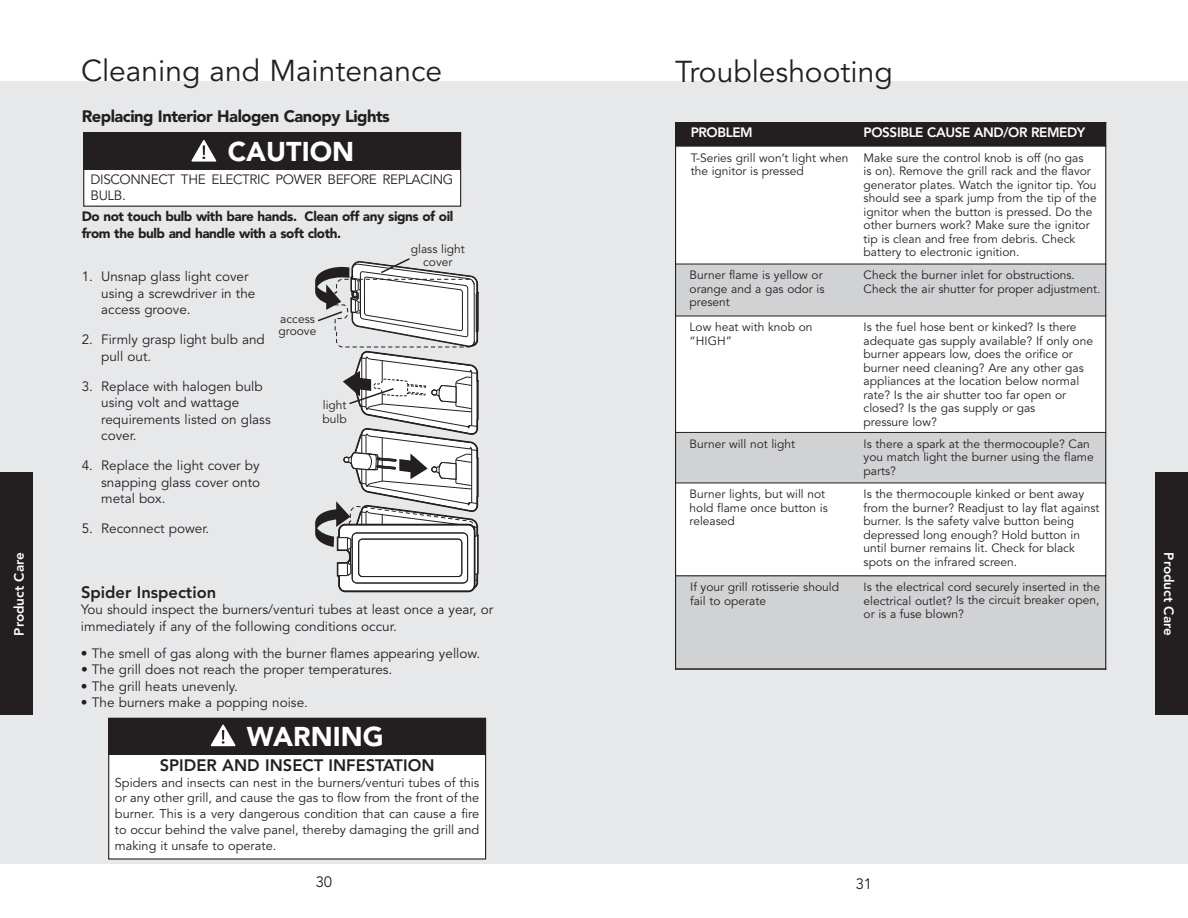
<style>
.page{position:relative;width:1188px;height:918px;background:#fff}
.page>*{position:absolute;margin:0;border:0;box-sizing:border-box;transform-origin:0 0}
.t1{font:30px "Avenir";color:#231f20}
.t2{font:900 27px "Avenir";color:#fff}
.t3{font:800 16.5px "Avenir";color:#231f20}
.t4{font:900 16.5px "Avenir";letter-spacing:-.03em;color:#231f20}
.t5{font:15px "Avenir";color:#231f20}
.t6{font:13.5px/16.5px "Avenir";color:#231f20}
.t7{font:900 13.5px/16.5px "Avenir";letter-spacing:-.03em;color:#231f20}
.t8{font:13.5px/16.5px "Avenir";letter-spacing:-.03em;color:#231f20}
.t9{font:800 13.5px "Avenir";letter-spacing:-.03em;color:#fff}
.t10{font:800 13.5px "Avenir";color:#fff}
.t11{font:12.75px/15.8px "Avenir";color:#231f20;text-align:justify}
.t12{font:12px/13.5px "Avenir";color:#231f20}
</style>
<div class="page">
<div style="left:594px;top:81px;width:594px;height:783px;background:#e7e8e9"></div>
<div style="left:1155px;top:472px;width:33px;height:244px;background:#231f20"></div>
<div style="left:0;top:81px;width:594px;height:783px;background:#e7e8e9"></div>
<div style="left:0;top:472px;width:33px;height:244px;background:#231f20"></div>
<div style="left:109px;top:718px;width:377px;height:141px;background:#fff"></div>
<div style="left:109px;top:718px;width:377px;height:36px;background:#231f20"></div>
<svg style="left:210px;top:724px;width:26px;height:22px"></svg>
<div style="left:108px;top:718px;width:378px;height:142px;border:1px solid #231f20"></div>
<div style="left:675px;top:122px;width:189px;height:24px;background:#231f20"></div>
<div style="left:864px;top:122px;width:242px;height:24px;background:#231f20"></div>
<div style="left:675px;top:146px;width:189px;height:118px;background:#fff"></div>
<div style="left:864px;top:146px;width:242px;height:118px;background:#fff"></div>
<div style="left:675px;top:264px;width:189px;height:52px;background:#d1d2d4"></div>
<div style="left:864px;top:264px;width:242px;height:52px;background:#d1d2d4"></div>
<div style="left:675px;top:316px;width:189px;height:116px;background:#fff"></div>
<div style="left:864px;top:316px;width:242px;height:116px;background:#fff"></div>
<div style="left:675px;top:432px;width:189px;height:51px;background:#d1d2d4"></div>
<div style="left:864px;top:432px;width:242px;height:51px;background:#d1d2d4"></div>
<div style="left:675px;top:483px;width:189px;height:93px;background:#fff"></div>
<div style="left:864px;top:483px;width:242px;height:93px;background:#fff"></div>
<div style="left:675px;top:576px;width:189px;height:94px;background:#d1d2d4"></div>
<div style="left:864px;top:576px;width:242px;height:94px;background:#d1d2d4"></div>
<hr style="left:675px;top:122px;width:1px;height:548px;background:#231f20">
<hr style="left:1105px;top:122px;width:1px;height:548px;background:#231f20">
<hr style="left:675px;top:146px;width:431px;height:1px;background:#231f20">
<hr style="left:675px;top:264px;width:431px;height:1px;background:#231f20">
<hr style="left:675px;top:316px;width:431px;height:1px;background:#231f20">
<hr style="left:675px;top:432px;width:431px;height:1px;background:#231f20">
<hr style="left:675px;top:483px;width:431px;height:1px;background:#231f20">
<hr style="left:675px;top:575px;width:431px;height:1px;background:#231f20">
<hr style="left:675px;top:668px;width:431px;height:2px;background:#231f20">
<div style="left:84px;top:133px;width:377px;height:73px;background:#fff"></div>
<div style="left:84px;top:133px;width:377px;height:37px;background:#231f20"></div>
<svg style="left:191px;top:140px;width:25px;height:22px"></svg>
<div style="left:83px;top:132px;width:378px;height:75px;border:1px solid #231f20"></div>
<svg style="left:315px;top:258px;width:164px;height:334px"></svg>
<p class="t10" style="left:13px;top:636px;width:85px;rotate:-90deg">Product Care</p>
<h1 class="t1" style="left:81px;top:58px;width:363px">Cleaning and Maintenance</h1>
<h3 class="t4" style="left:82px;top:110px;width:310px">Replacing Interior Halogen Canopy Lights</h3>
<h2 class="t2" style="left:228px;top:141px;width:128px">CAUTION</h2>
<p class="t8" style="left:91px;top:172px;width:364px">DISCONNECT THE ELECTRIC POWER BEFORE REPLACING<br>BULB.</p>
<p class="t7" style="left:82px;top:209px;width:373px">Do not touch bulb with bare hands. Clean off any signs of oil from the bulb and handle with a soft cloth.</p>
<p class="t6" style="left:101px;top:269px;width:156px;text-indent:-19px">1. Unsnap glass light cover using a screwdriver in the access groove.</p>
<p class="t6" style="left:101px;top:332px;width:165px;text-indent:-19px">2. Firmly grasp light bulb and pull out.</p>
<p class="t6" style="left:101px;top:379px;width:171px;text-indent:-19px">3. Replace with halogen bulb using volt and wattage requirements listed on glass cover.</p>
<p class="t6" style="left:101px;top:458px;width:161px;text-align:justify;text-indent:-19px">4. Replace the light cover by snapping glass cover onto metal box.</p>
<p class="t6" style="left:82px;top:521px;width:129px">5. Reconnect power.</p>
<p class="t12" style="left:279px;top:314px;width:39px;line-height:12px">access groove</p>
<p class="t12" style="left:323px;top:399px;width:26px">light bulb</p>
<p class="t12" style="left:411px;top:243px;width:56px;text-align:center">glass light cover</p>
<h3 class="t3" style="left:81px;top:585px;width:137px">Spider Inspection</h3>
<p class="t6" style="left:81px;top:602px;width:414px">You should inspect the burners/venturi tubes at least once a year, or immediately if any of the following conditions occur.</p>
<p class="t6" style="left:81px;top:646px;width:401px">• The smell of gas along with the burner flames appearing yellow.</p>
<p class="t6" style="left:81px;top:662px;width:313px">• The grill does not reach the proper temperatures.</p>
<p class="t6" style="left:81px;top:679px;width:158px">• The grill heats unevenly.</p>
<p class="t6" style="left:81px;top:695px;width:228px">• The burners make a popping noise.</p>
<h2 class="t2" style="left:247px;top:725px;width:138px">WARNING</h2>
<h3 class="t3" style="left:160px;top:758px;width:276px">SPIDER AND INSECT INFESTATION</h3>
<p class="t11" style="left:115px;top:775px;width:366px">Spiders and insects can nest in the burners/venturi tubes of this or any other grill, and cause the gas to flow from the front of the burner. This is a very dangerous condition that can cause a fire to occur behind the valve panel, thereby damaging the grill and making it unsafe to operate.</p>
<p class="t5" style="left:316px;top:876px;width:18px">30</p>
<h1 class="t1" style="left:675px;top:59px;width:219px">Troubleshooting</h1>
<p class="t9" style="left:691px;top:127px;width:64px">PROBLEM</p>
<p class="t9" style="left:864px;top:127px;width:223px">POSSIBLE CAUSE AND/OR REMEDY</p>
<p class="t12" style="left:691px;top:152px;width:159px">T-Series grill won’t light when the ignitor is pressed</p>
<p class="t12" style="left:864px;top:152px;width:235px">Make sure the control knob is off (no gas<br>is on). Remove the grill rack and the flavor generator plates. Watch the ignitor tip. You should see a spark jump from the tip of the ignitor when the button is pressed. Do the other burners work? Make sure the ignitor tip is clean and free from debris. Check battery to electronic ignition.</p>
<p class="t12" style="left:690px;top:270px;width:136px">Burner flame is yellow or orange and a gas odor is present</p>
<p class="t12" style="left:864px;top:270px;width:238px">Check the burner inlet for obstructions.<br>Check the air shutter for proper adjustment.</p>
<p class="t12" style="left:690px;top:322px;width:124px">Low heat with knob on “HIGH”</p>
<p class="t12" style="left:864px;top:322px;width:231px">Is the fuel hose bent or kinked? Is there adequate gas supply available? If only one burner appears low, does the orifice or burner need cleaning? Are any other gas appliances at the location below normal rate? Is the air shutter too far open or closed? Is the gas supply or gas<br>pressure low?</p>
<p class="t12" style="left:690px;top:438px;width:107px">Burner will not light</p>
<p class="t12" style="left:864px;top:438px;width:232px">Is there a spark at the thermocouple? Can you match light the burner using the flame parts?</p>
<p class="t12" style="left:690px;top:488px;width:140px">Burner lights, but will not hold flame once button is released</p>
<p class="t12" style="left:864px;top:488px;width:237px">Is the thermocouple kinked or bent away from the burner? Readjust to lay flat against burner. Is the safety valve button being depressed long enough? Hold button in until burner remains lit. Check for black spots on the infrared screen.</p>
<p class="t12" style="left:690px;top:582px;width:150px">If your grill rotisserie should fail to operate</p>
<p class="t12" style="left:864px;top:582px;width:238px;text-align:justify">Is the electrical cord securely inserted in the electrical outlet? Is the circuit breaker open, or is a fuse blown?</p>
<p class="t10" style="left:1175px;top:552px;width:85px;rotate:90deg">Product Care</p>
<p class="t5" style="left:856px;top:877px;width:18px">31</p>
</div>
